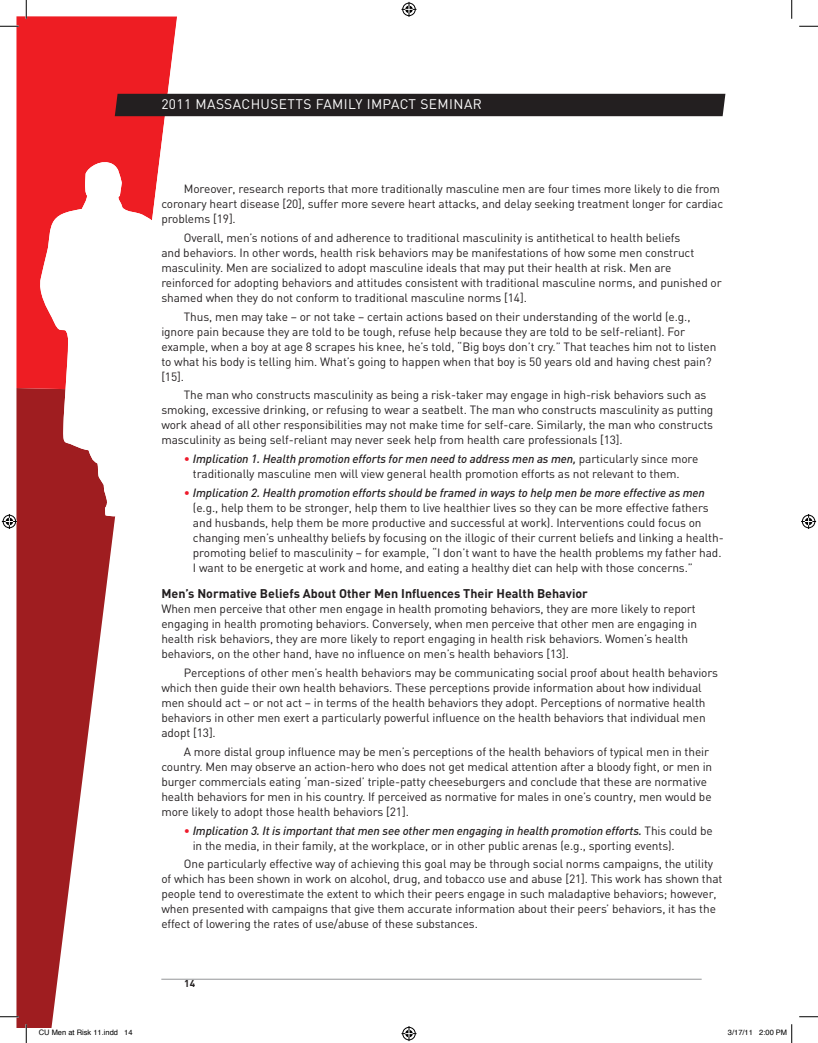
<style>
.page{position:relative;width:818px;height:1043px;background:#fff}
.page>*{position:absolute;margin:0;border:0;box-sizing:border-box;transform-origin:0 0}
.t1{font:13.75px "DIN";letter-spacing:.03em;color:#fff}
.Sub-Black{font:700 12.5px "DIN";color:#231f20}
.Text-Indent{font:11.88px/15px "DIN";letter-spacing:-.01em;color:#231f20}
.Text{font:11.88px/15px "DIN";letter-spacing:-.01em;color:#231f20}
.t2{font:700 10px "DIN";color:#231f20}
.t3{font:7.5px "Helvetica";color:#000}
.s1{color:#ee1b2c}
.s2{font-weight:500;font-style:italic}
</style>
<div class="page">
<svg style="left:16px;top:389px;width:100px;height:639px;fill:#9f1d20"></svg>
<svg style="left:16px;top:16px;width:161px;height:373px;fill:#ee1d23"></svg>
<svg style="left:37px;top:158px;width:115px;height:358px"></svg>
<div style="left:115px;top:94px;width:610px;height:22px;background:#231f20"></div>
<hr style="left:161px;top:978px;width:540px;height:1px;background:#939598">
<svg style="left:0;top:25px;width:19px;height:2px"></svg>
<svg style="left:799px;top:25px;width:19px;height:2px"></svg>
<svg style="left:0;top:1015px;width:19px;height:2px"></svg>
<svg style="left:799px;top:1016px;width:19px;height:1px"></svg>
<svg style="left:25px;top:0;width:2px;height:19px"></svg>
<svg style="left:25px;top:1024px;width:2px;height:18px"></svg>
<svg style="left:791px;top:0;width:1px;height:19px"></svg>
<svg style="left:401px;top:2px;width:15px;height:15px"></svg>
<svg style="left:401px;top:1026px;width:15px;height:15px"></svg>
<svg style="left:2px;top:514px;width:15px;height:15px"></svg>
<svg style="left:801px;top:514px;width:15px;height:15px"></svg>
<svg style="left:39px;top:1027px;width:77px;height:1px"></svg>
<svg style="left:791px;top:1024px;width:1px;height:18px"></svg>
<p class="t1" style="left:161px;top:96px;width:322px">2011 MASSACHUSETTS FAMILY IMPACT SEMINAR</p>
<p class="Text-Indent" style="left:161px;top:181px;width:563px;text-indent:22px">Moreover, research reports that more traditionally masculine men are four times more likely to die from coronary heart disease [20], suffer more severe heart attacks, and delay seeking treatment longer for cardiac problems [19].</p>
<p class="Text-Indent" style="left:161px;top:230px;width:562px;text-indent:22px">Overall, men’s notions of and adherence to traditional masculinity is antithetical to health beliefs<br>and behaviors. In other words, health risk behaviors may be manifestations of how some men construct masculinity. Men are socialized to adopt masculine ideals that may put their health at risk. Men are reinforced for adopting behaviors and attitudes consistent with traditional masculine norms, and punished or shamed when they do not conform to traditional masculine norms [14].</p>
<p class="Text-Indent" style="left:161px;top:308px;width:556px;text-indent:22px">Thus, men may take – or not take – certain actions based on their understanding of the world (e.g., ignore pain because they are told to be tough, refuse help because they are told to be self-reliant). For example, when a boy at age 8 scrapes his knee, he’s told, “Big boys don’t cry.” That teaches him not to listen to what his body is telling him. What’s going to happen when that boy is 50 years old and having chest pain? [15].</p>
<p class="Text-Indent" style="left:161px;top:387px;width:553px;text-indent:22px">The man who constructs masculinity as being a risk-taker may engage in high-risk behaviors such as smoking, excessive drinking, or refusing to wear a seatbelt. The man who constructs masculinity as putting work ahead of all other responsibilities may not make time for self-care. Similarly, the man who constructs masculinity as being self-reliant may never seek help from health care professionals [13].</p>
<p class="Text-Indent" style="left:193px;top:451px;width:507px;text-indent:-9px"><span class="s1">•</span> <span class="s2">Implication 1. Health promotion efforts for men need to address men as men,</span> particularly since more traditionally masculine men will view general health promotion efforts as not relevant to them.</p>
<p class="Text-Indent" style="left:193px;top:485px;width:532px;text-indent:-9px"><span class="s1">•</span> <span class="s2">Implication 2. Health promotion efforts should be framed in ways to help men be more effective as men </span>(e.g., help them to be stronger, help them to live healthier lives so they can be more effective fathers and husbands, help them be more productive and successful at work). Interventions could focus on changing men’s unhealthy beliefs by focusing on the illogic of their current beliefs and linking a health&shy;promoting belief to masculinity – for example, “I don’t want to have the health problems my father had.<br>I want to be energetic at work and home, and eating a healthy diet can help with those concerns.”</p>
<p class="Sub-Black" style="left:161px;top:585px;width:428px">Men’s Normative Beliefs About Other Men Influences Their Health Behavior</p>
<p class="Text" style="left:161px;top:601px;width:537px">When men perceive that other men engage in health promoting behaviors, they are more likely to report engaging in health promoting behaviors. Conversely, when men perceive that other men are engaging in health risk behaviors, they are more likely to report engaging in health risk behaviors. Women’s health behaviors, on the other hand, have no influence on men’s health behaviors [13].</p>
<p class="Text-Indent" style="left:161px;top:665px;width:558px;text-indent:22px">Perceptions of other men’s health behaviors may be communicating social proof about health behaviors which then guide their own health behaviors. These perceptions provide information about how individual men should act – or not act – in terms of the health behaviors they adopt. Perceptions of normative health behaviors in other men exert a particularly powerful influence on the health behaviors that individual men adopt [13].</p>
<p class="Text-Indent" style="left:161px;top:743px;width:552px;text-indent:22px">A more distal group influence may be men’s perceptions of the health behaviors of typical men in their country. Men may observe an action-hero who does not get medical attention after a bloody fight, or men in burger commercials eating ‘man-sized’ triple-patty cheeseburgers and conclude that these are normative health behaviors for men in his country. If perceived as normative for males in one’s country, men would be more likely to adopt those health behaviors [21].</p>
<p class="Text-Indent" style="left:193px;top:822px;width:521px;text-indent:-9px"><span class="s1">•</span> <span class="s2">Implication 3. It is important that men see other men engaging in health promotion efforts.</span> This could be in the media, in their family, at the workplace, or in other public arenas (e.g., sporting events).</p>
<p class="Text-Indent" style="left:161px;top:856px;width:562px;text-indent:22px">One particularly effective way of achieving this goal may be through social norms campaigns, the utility of which has been shown in work on alcohol, drug, and tobacco use and abuse [21]. This work has shown that people tend to overestimate the extent to which their peers engage in such maladaptive behaviors; however, when presented with campaigns that give them accurate information about their peers’ behaviors, it has the effect of lowering the rates of use/abuse of these substances.</p>
<p class="t2" style="left:184px;top:976px;width:12px">14</p>
<p class="t3" style="left:39px;top:1027px;width:95px">CU Men at Risk 11.indd 14</p>
<p class="t3" style="left:728px;top:1027px;width:61px">3/17/11 2:00 PM</p>
</div>
